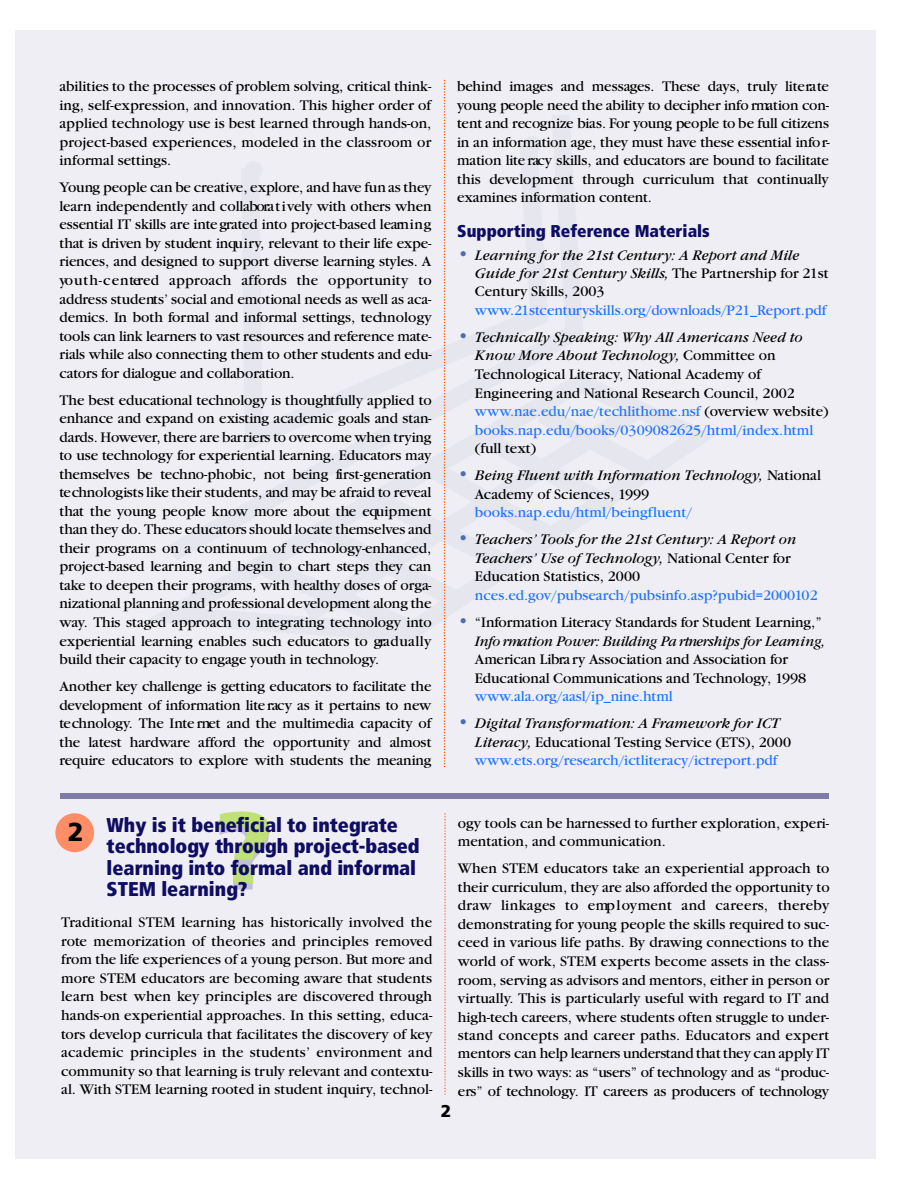
<style>
.page{position:relative;width:918px;height:1188px;background:#fff}
.page>*{position:absolute;margin:0;border:0;box-sizing:border-box;transform-origin:0 0}
.t1{font:900 condensed 101.1px "Frutiger";color:#c3c0d4;scale:1.2 1}
.t2{font:900 25.95px "Frutiger";color:#000}
.t3{font:900 condensed 19.95px/21.3px "Frutiger";color:#0e0c63}
.t4{font:900 condensed 17.1px "Frutiger";color:#0e0c63}
.t5{font:900 17.1px "Frutiger";color:#000}
.t6{font:14.25px/18.5px "Garamond ITC";color:#000;text-align:justify}
.t7{font:italic 14.25px/18.5px "Garamond ITC";color:#000}
.t8{font:14.25px "Garamond ITC";color:#1f74ff}
.s1{font-style:normal;font-size:18.45px;color:#4c6db4}
.s2{font-style:normal}
.s3{font-size:18.45px;color:#4c6db4}
.s4{font-style:italic}
.s5{color:#1f74ff}
.s6{font-style:normal;color:#1f74ff}
</style>
<div class="page">
<div style="left:15px;top:30px;width:861px;height:1129px;background:#efeef4"></div>
<div style="left:60px;top:793px;width:769px;height:6px;background:#807ba7"></div>
<svg style="left:55px;top:813px;width:39px;height:39px"></svg>
<svg style="left:444px;top:813px;width:2px;height:282px"></svg>
<p class="t6" style="left:59px;top:78px;width:374px">abilities to the processes of problem solving, critical think&shy;ing, self-expression, and innovation. This higher order of applied technology use is best learned through hands-on, project-based experiences, modeled in the classroom or informal settings.</p>
<p class="t6" style="left:59px;top:180px;width:374px">Young people can be creative, explore, and have fun as they le a rn independently and collabora t i vely with others when essential IT skills are inte gra ted into project-based learn in g that is driven by student inqu i ry, relevant to their life expe&shy;riences, and designed to support diverse learning styles. A yo u t h - c e n tered approach affords the opportunity to address students’ social and emotional needs as well as aca&shy;demics. In both fo rmal and info rmal settings, te ch n o lo g y tools can link learners to vast resources and reference mate&shy;rials while also connecting them to other students and edu&shy;c a tors for dialogue and collaboration.</p>
<p class="t6" style="left:59px;top:392px;width:374px">The best educational te chnology is thoughtfully applied to enhance and expand on existing academic goals and stan&shy;dards. Howe ve r, there are barriers to overcome when try in g to use te chnology for experiential learning. Educators may th e m s e lves be te chno-phobic, not being fir s t -ge n e ra tio n te chnologists like their students, and may be afraid to reve a l that the young people know more about the equ ip m e n t than they do. These educators should locate themselves and their programs on a continuum of te ch n o lo g y -e n h a n c e d , project-based learning and begin to ch a rt steps they can ta ke to deepen their programs, with healthy doses of orga&shy;nizational planning and professional development along the way. This staged approach to inte grating te chnology into experiential learning enables such educators to gra d u a lly build their capacity to engage youth in te ch n o lo g y.</p>
<p class="t6" style="left:59px;top:678px;width:374px">Another key ch a lle n ge is getting educators to facilitate the d e velopment of info rmation lite racy as it pertains to new te ch n o lo g y. The Inte rnet and the multimedia capacity of the latest hardware afford the opportunity and almost r e quire educators to explore with students the meaning</p>
<p class="t6" style="left:457px;top:78px;width:374px">behind images and messages. These days, truly lite ra te young people need the ability to decipher info rmation con&shy;tent and recognize bias. For young people to be full citizens in an info rmation age, they must have these essential info r&shy;mation lite racy skills, and educators are bound to facilitate this development through curriculum that continually examines info rmation conte n t.</p>
<p class="t4" style="left:457px;top:224px;width:254px">Supporting Reference Materials</p>
<p class="t7" style="left:475px;top:247px;width:355px;text-indent:-18px"><span class="s1">•</span> Learning for the 21st Century: A Report and Mile<br>Guide for 21st Century Skills, <span class="s2">The Partnership for 21st<br>Century Skills, 2003</span></p>
<p class="t8" style="left:475px;top:304px;width:353px">w w w.21 s tc e n tu ry s k ills .o r g / d ow n lo a d s / P 21 _ Re p o rt.p d f</p>
<p class="t6" style="left:475px;top:329px;width:355px;text-align:left;text-indent:-18px"><span class="s3">•</span> <span class="s4">Technically Speaking: Why All Americans Need to Know More About Technology,</span> Committee on Technological Literacy, National Academy of Engineering and National Research Council, 2002 <span class="s5">www.nae.edu/nae/techlithome.nsf</span> (overview website) <span class="s5">books.nap.edu/books/0309082625/html/index.html</span></p>
<p class="t6" style="left:475px;top:440px;width:63px">(full text)</p>
<p class="t7" style="left:475px;top:467px;width:348px;text-indent:-18px"><span class="s1">•</span> Being Fluent with Information Technology, <span class="s2">National<br>Academy of Sciences, 1999</span></p>
<p class="t8" style="left:475px;top:507px;width:219px">books.nap.edu/html/beingfluent/</p>
<p class="t7" style="left:475px;top:532px;width:323px;text-indent:-18px"><span class="s1">•</span> Teachers’ Tools for the 21st Century: A Report on<br>Teachers’ Use of Technology, <span class="s2">National Center for<br>Education Statistics, 2000</span></p>
<p class="t8" style="left:475px;top:589px;width:344px">nces.ed.gov/pubsearch/pubsinfo.asp?pubid=2000102</p>
<p class="t6" style="left:457px;top:614px;width:370px;text-align:right"><span class="s3">•</span> “ In fo rmation Lite racy Standards for Student Learn in g ,”<br><span class="s4">In fo rmation Power: Building Pa rtnerships for Learn i n g ,</span></p>
<p class="t6" style="left:475px;top:651px;width:333px">American Libra ry Association and Association fo r<br>Educational Communications and Te ch n o lo g y, 19 9 8</p>
<p class="t8" style="left:475px;top:690px;width:199px">w w w.a la .o r g / a a s l/ ip _ n in e .h tm l</p>
<p class="t7" style="left:475px;top:715px;width:318px;text-indent:-18px"><span class="s1">•</span> Digital Transformation: A Framework for ICT<br>Literacy, <span class="s2">Educational Testing Service (ETS), 2000 </span><span class="s6">www.ets.org/research/ictliteracy/ictreport.pdf</span></p>
<h3 class="t3" style="left:107px;top:816px;width:314px">Why is it beneficial to integra t e technology through pro je c t -b a s e d learning into formal and informal<br>STEM learning?</h3>
<p class="t6" style="left:61px;top:915px;width:373px">Traditional STEM learning has historically involved the rote memorization of theories and principles removed from the life experiences of a young person. But more and more STEM educators are becoming aware that students learn best when key principles are discovered through hands-on experiential approaches. In this setting, educa&shy;tors develop curricula that facilitates the discovery of key academic principles in the students’ environment and community so that learning is truly relevant and contextu&shy;al. With STEM learning rooted in student inquiry, technol-</p>
<h1 class="t1" style="left:216px;top:814px;width:48px">?</h1>
<h2 class="t2" style="left:68px;top:821px;width:17px">2</h2>
<p class="t6" style="left:458px;top:815px;width:373px">ogy tools can be harnessed to further exploration, experi&shy;mentation, and communication.</p>
<p class="t6" style="left:458px;top:861px;width:373px">When STEM educators take an experiential approach to their curriculum, they are also afforded the opportunity to d raw linkages to emp l oyment and careers, thereby demonstrating for young people the skills required to suc&shy;ceed in various life paths. By drawing connections to the world of work, STEM experts become assets in the class&shy;room, serving as advisors and mentors, either in person or virtually. This is particularly useful with regard to IT and high-tech careers, where students often struggle to under&shy;stand concepts and career paths. Educators and expert mentors can help learners understand that they can apply IT skills in two ways: as “users” of te chnology and as “produc&shy;ers” of te ch n o lo g y. IT careers as producers of te ch n o lo g y</p>
<p class="t5" style="left:441px;top:1104px;width:12px">2</p>
</div>
